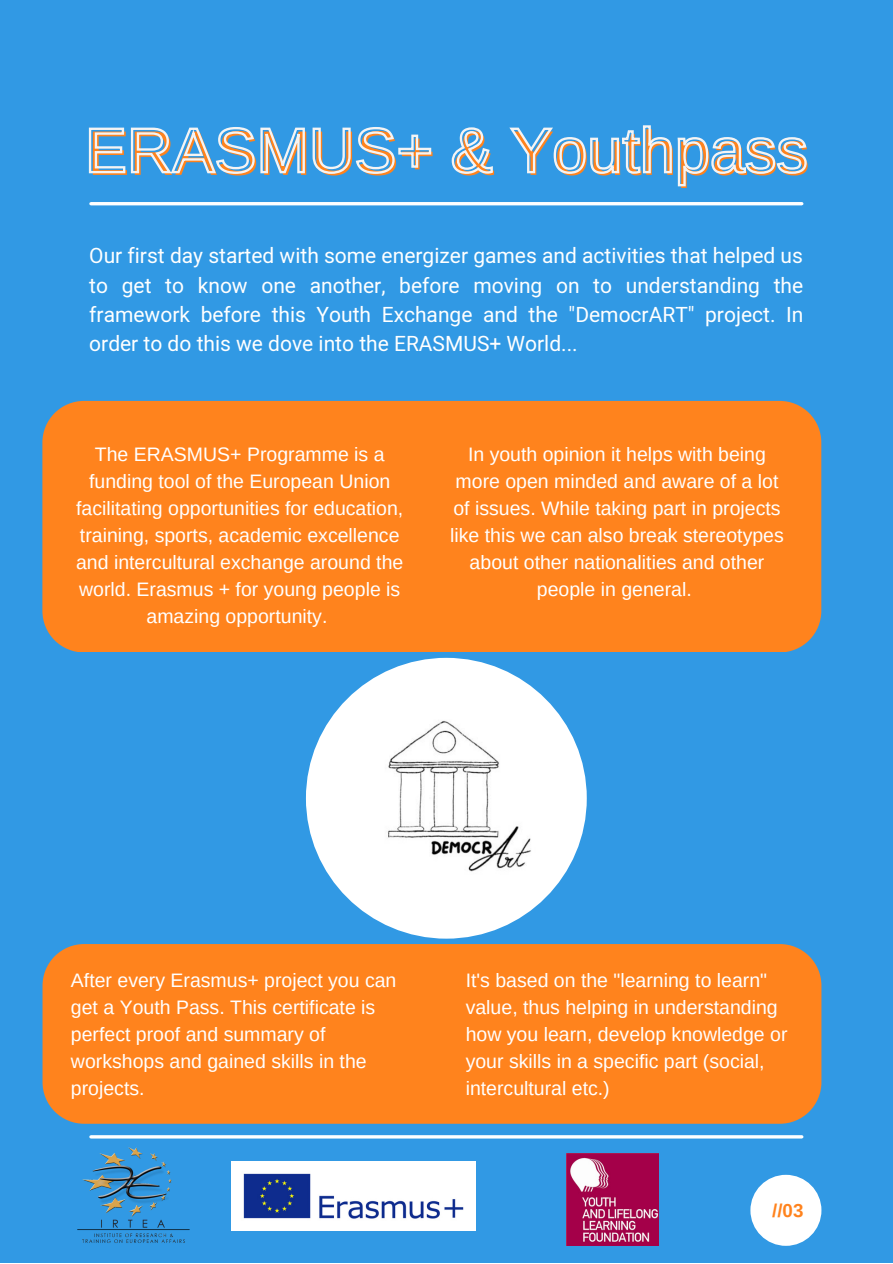
<style>
.page{position:relative;width:893px;height:1264px;background:#fff}
.page>*{position:absolute;margin:0;border:0;box-sizing:border-box;transform-origin:0 0}
.t1{font:63px "Arimo";color:#ff831d}
.t2{font:21px/29.2px "Mardoto";color:#fff;text-align:justify}
.t3{font:19.5px/27px "Arimo";color:#fff;text-align:center}
.t4{font:700 18.75px "Arimo";color:#ff831d}
</style>
<div class="page">
<div style="left:0;top:0;width:892px;height:1262px;background:#3199e4"></div>
<hr style="left:91px;top:202px;width:710px;height:3px;background:#fff">
<hr style="left:91px;top:1135px;width:710px;height:3px;background:#fff">
<div style="left:750px;top:1174px;width:71px;height:71px;background:#fff;border-radius:50%"></div>
<img style="left:232px;top:1161px;width:243px;height:69px">
<img style="left:77px;top:1123px;width:150px;height:120px">
<img style="left:566px;top:1153px;width:92px;height:92px">
<img style="left:306px;top:658px;width:280px;height:280px;border-radius:50%">
<div style="left:42px;top:401px;width:779px;height:251px;background:#ff831d"></div>
<div style="left:42px;top:944px;width:779px;height:179px;background:#ff831d"></div>
<svg style="left:88px;top:125px;width:719px;height:62px"></svg>
<p class="t1" style="left:88px;top:118px;width:723px">ERASMUS+ &amp; Youthpass</p>
<p class="t2" style="left:89px;top:241px;width:715px">Our first day started with some energizer games and activities that helped us to get to know one another, before moving on to understanding the framework before this Youth Exchange and the "DemocrART" project. In order to do this we dove into the ERASMUS+ World...</p>
<p class="t3" style="left:76px;top:440px;width:329px">The ERASMUS+ Programme is a funding tool of the European Union facilitating opportunities for education, training, sports, academic excellence and intercultural exchange around the world. Erasmus + for young people is amazing opportunity.</p>
<p class="t3" style="left:450px;top:440px;width:335px">In youth opinion it helps with being more open minded and aware of a lot of issues. While taking part in projects like this we can also break stereotypes about other nationalities and other people in general.</p>
<p class="t3" style="left:71px;top:967px;width:327px;text-align:left">After every Erasmus+ project you can get a Youth Pass. This certificate is perfect proof and summary of workshops and gained skills in the projects.</p>
<p class="t3" style="left:465px;top:967px;width:323px;text-align:left">It's based on the "learning to learn" value, thus helping in understanding how you learn, develop knowledge or your skills in a specific part (social, intercultural etc.)</p>
<p class="t4" style="left:772px;top:1200px;width:33px">//03</p>
</div>
